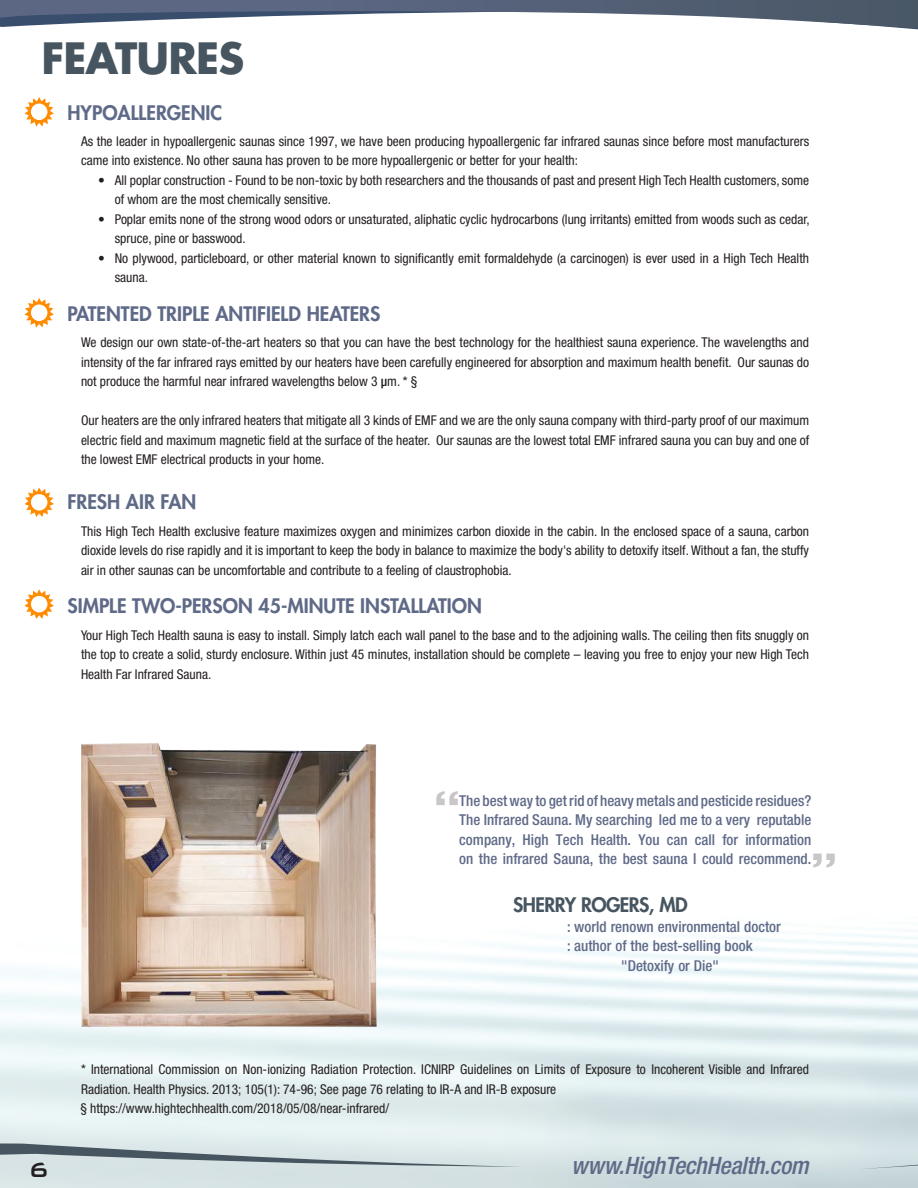
<style>
.page{position:relative;width:918px;height:1188px;background:#fff}
.page>*{position:absolute;margin:0;border:0;box-sizing:border-box;transform-origin:0 0}
.t1{font:700 42px "Futura Std";letter-spacing:-.02em;color:#46555f}
.t2{font:500 27px "Bank Gothic";color:#241f1f}
.t3{font:italic 500 condensed 24px "Helvetica Neue";letter-spacing:-.01em;color:#5f6a88}
.t4{font:800 19.5px "Futura Std";color:#5f6a88}
.t5{font:800 19.5px "Futura Std";color:#5f6a89}
.t6{font:800 19.5px "Futura Std";letter-spacing:-.03em;color:#465560}
.t7{font:500 condensed 15px/19.5px "Helvetica Neue";color:#5f6a88;text-align:justify}
.t8{font:condensed 13.5px/19.5px "Helvetica Neue";color:#241f1f}
.s1{font-weight:500}
</style>
<div class="page">
<svg style="left:24px;top:97px;width:30px;height:30px"></svg>
<svg style="left:24px;top:298px;width:30px;height:30px"></svg>
<svg style="left:24px;top:488px;width:30px;height:29px"></svg>
<svg style="left:24px;top:589px;width:30px;height:30px"></svg>
<svg style="left:813px;top:854px;width:22px;height:14px"></svg>
<svg style="left:436px;top:791px;width:22px;height:14px"></svg>
<img style="left:81px;top:742px;width:296px;height:285px">
<svg style="left:0;top:1143px;width:522px;height:24px;background:#bac6ca"></svg>
<svg style="left:0;top:0;width:918px;height:28px"></svg>
<div style="left:858px;top:1135px;width:60px;height:34px;background:#d3e1e4"></div>
<h1 class="t1" style="left:41px;top:31px;width:204px">FEATURES</h1>
<h3 class="t4" style="left:68px;top:100px;width:156px">HYPOALLERGENIC</h3>
<p class="t8" style="left:81px;top:131px;width:730px">As the leader in hypoallergenic saunas since 1997, we have been producing hypoallergenic far infrared saunas since before most manufacturers came into existence. No other sauna has proven to be more hypoallergenic or better for your health:</p>
<p class="t8" style="left:115px;top:170px;width:696px;text-indent:-16px">• All poplar construction - Found to be non-toxic by both researchers and the thousands of past and present High Tech Health customers, some of whom are the most chemically sensitive.</p>
<p class="t8" style="left:115px;top:209px;width:696px;text-indent:-16px">• Poplar emits none of the strong wood odors or unsaturated, aliphatic cyclic hydrocarbons (lung irritants) emitted from woods such as cedar, spruce, pine or basswood.</p>
<p class="t8" style="left:115px;top:248px;width:696px;text-indent:-16px">• No plywood, particleboard, or other material known to significantly emit formaldehyde (a carcinogen) is ever used in a High Tech Health sauna.</p>
<h3 class="t5" style="left:68px;top:302px;width:314px">PATENTED TRIPLE ANTIFIELD HEATERS</h3>
<p class="t8" style="left:81px;top:333px;width:730px;text-align:justify">We design our own state-of-the-art heaters so that you can have the best technology for the healthiest sauna experience. The wavelengths and intensity of the far infrared rays emitted by our heaters have been carefully engineered for absorption and maximum health benefit. Our saunas do not produce the harmful near infrared wavelengths below 3 <span class="s1">µ</span>m. * §</p>
<p class="t8" style="left:81px;top:411px;width:730px;text-align:justify">Our heaters are the only infrared heaters that mitigate all 3 kinds of EMF and we are the only sauna company with third-party proof of our maximum electric field and maximum magnetic field at the surface of the heater. Our saunas are the lowest total EMF infrared sauna you can buy and one of the lowest EMF electrical products in your home.</p>
<h3 class="t4" style="left:68px;top:490px;width:130px">FRESH AIR FAN</h3>
<p class="t8" style="left:81px;top:521px;width:730px;text-align:justify">This High Tech Health exclusive feature maximizes oxygen and minimizes carbon dioxide in the cabin. In the enclosed space of a sauna, carbon dioxide levels do rise rapidly and it is important to keep the body in balance to maximize the body's ability to detoxify itself. Without a fan, the stuffy air in other saunas can be uncomfortable and contribute to a feeling of claustrophobia.</p>
<h3 class="t4" style="left:68px;top:594px;width:416px">SIMPLE TWO-PERSON 45-MINUTE INSTALLATION</h3>
<p class="t8" style="left:81px;top:625px;width:730px;text-align:justify">Your High Tech Health sauna is easy to install. Simply latch each wall panel to the base and to the adjoining walls. The ceiling then fits snuggly on the top to create a solid, sturdy enclosure. Within just 45 minutes, installation should be complete – leaving you free to enjoy your new High Tech Health Far Infrared Sauna.</p>
<p class="t7" style="left:459px;top:791px;width:354px">The best way to get rid of heavy metals and pesticide residues?<br>The Infrared Sauna. My searching led me to a very reputable company, High Tech Health. You can call for information on the infrared Sauna, the best sauna I could recommend.</p>
<h3 class="t6" style="left:513px;top:893px;width:176px">SHERRY ROGERS, MD</h3>
<p class="t7" style="left:567px;top:917px;width:215px">: world renown environmental doctor</p>
<p class="t7" style="left:567px;top:936px;width:187px">: author of the best-selling book</p>
<p class="t7" style="left:621px;top:956px;width:99px">"Detoxify or Die"</p>
<h2 class="t2" style="left:28px;top:1149px;width:22px">6</h2>
<p class="t8" style="left:80px;top:1059px;width:730px">* International Commission on Non-ionizing Radiation Protection. ICNIRP Guidelines on Limits of Exposure to Incoherent Visible and Infrared<br>Radiation. Health Physics. 2013; 105(1): 74-96; See page 76 relating to IR-A and IR-B exposure<br>§ https://www.hightechhealth.com/2018/05/08/near-infrared/</p>
<h3 class="t3" style="left:571px;top:1151px;width:239px">www.HighTechHealth.com</h3>
</div>
